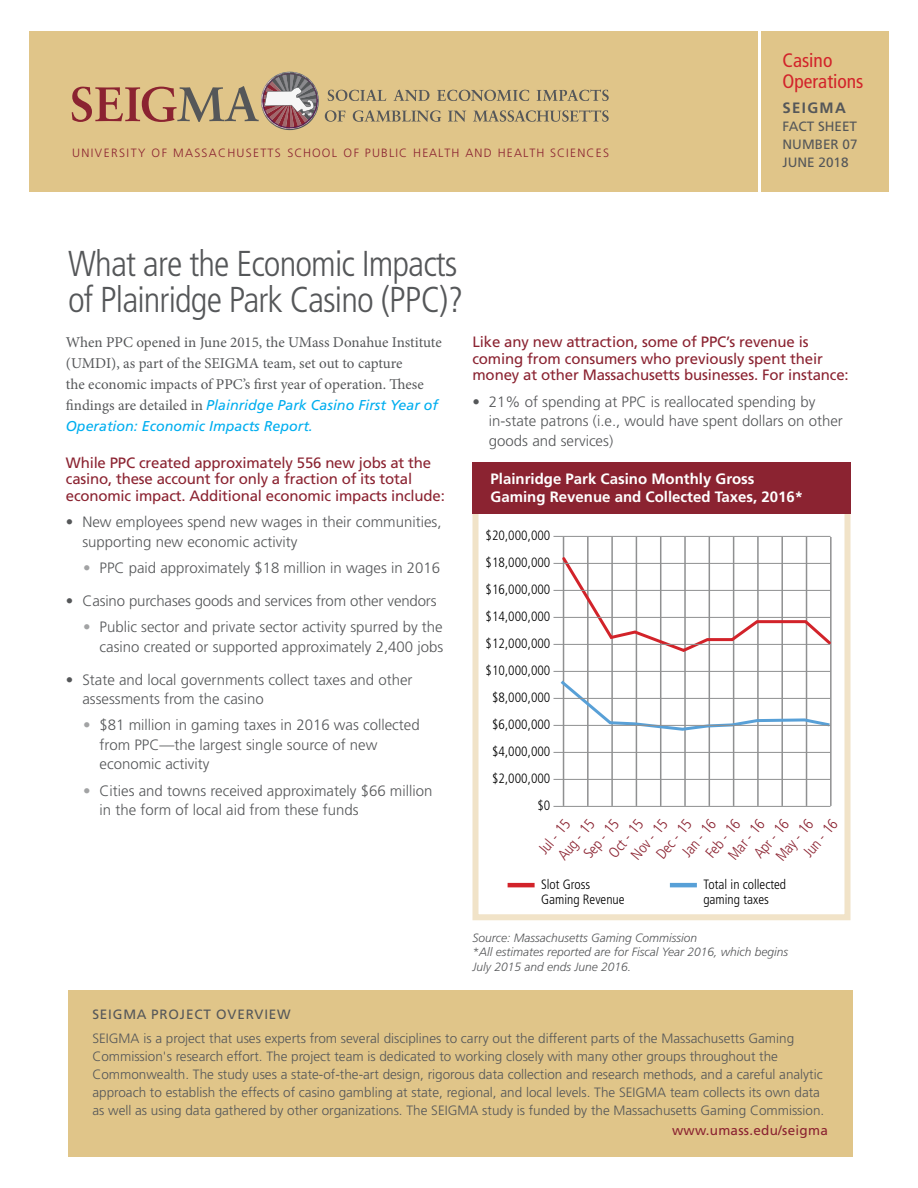
<style>
.page{position:relative;width:918px;height:1188px;background:#fff}
.page>*{position:absolute;margin:0;border:0;box-sizing:border-box;transform-origin:0 0}
.t1{font:300 condensed 36px/36px "Frutiger";letter-spacing:-.025em;color:#555759}
.t2{font:condensed 19.5px/21px "Frutiger";color:#d2232a}
.t3{font:300 15px/19.5px "Frutiger";color:#555759}
.t4{font:15px/16.5px "Frutiger";letter-spacing:-.01em;color:#8b2331}
.t5{font:15px/21px "Minion Pro";letter-spacing:-.005em;color:#555759}
.t6{font:300 condensed 15px "Frutiger";color:#8b2331}
.t7{font:700 15px/18px "Frutiger";color:#fff}
.t8{font:700 15px "Frutiger";letter-spacing:.09em;color:#555759}
.t9{font:italic 14.25px/21px "Frutiger";color:#00aeef}
.t10{font:300 13.5px/18px "Frutiger";color:#555759}
.t11{font:300 condensed 13.5px/27px "Frutiger";color:#000}
.t12{font:13.5px/18px "Frutiger";color:#555759;text-align:justify}
.t13{font:13.5px "Frutiger";letter-spacing:.06em;color:#555759}
.t14{font:13.5px "Frutiger";letter-spacing:.02em;color:#8b2331}
.t15{font:italic 300 12px/14.4px "Frutiger";color:#555759}
.t16{font:300 12px "Frutiger";letter-spacing:.105em;color:#8b2331}
.s1{font-family:"Minion Pro";font-style:normal;font-size:15px;color:#555759}
.s2{color:#a2a3a4}
</style>
<div class="page">
<div style="left:29px;top:32px;width:729px;height:160px;background:#e0c589"></div>
<div style="left:762px;top:32px;width:127px;height:160px;background:#e0c589"></div>
<svg style="left:328px;top:90px;width:58px;height:11px"></svg>
<svg style="left:394px;top:90px;width:36px;height:11px"></svg>
<svg style="left:437px;top:90px;width:92px;height:11px"></svg>
<svg style="left:537px;top:89px;width:72px;height:12px"></svg>
<svg style="left:325px;top:110px;width:20px;height:12px"></svg>
<svg style="left:353px;top:110px;width:88px;height:12px"></svg>
<svg style="left:448px;top:111px;width:18px;height:11px"></svg>
<svg style="left:473px;top:110px;width:136px;height:12px"></svg>
<svg style="left:72px;top:72px;width:247px;height:58px"></svg>
<div style="left:68px;top:990px;width:785px;height:167px;background:#e0c589"></div>
<div style="left:472px;top:493px;width:378px;height:427px;border:6px solid #f1e3c8"></div>
<div style="left:473px;top:462px;width:378px;height:52px;background:#8b2331"></div>
<hr style="left:563px;top:537px;width:1px;height:269px;background:#8f9091">
<hr style="left:587px;top:537px;width:2px;height:269px;background:#8f9091">
<hr style="left:611px;top:537px;width:2px;height:269px;background:#8f9091">
<hr style="left:636px;top:537px;width:1px;height:269px;background:#8f9091">
<hr style="left:660px;top:537px;width:1px;height:269px;background:#8f9091">
<hr style="left:684px;top:537px;width:2px;height:269px;background:#8f9091">
<hr style="left:709px;top:537px;width:1px;height:269px;background:#8f9091">
<hr style="left:733px;top:537px;width:1px;height:269px;background:#8f9091">
<hr style="left:757px;top:537px;width:2px;height:269px;background:#8f9091">
<hr style="left:781px;top:537px;width:2px;height:269px;background:#8f9091">
<hr style="left:806px;top:537px;width:1px;height:269px;background:#8f9091">
<hr style="left:830px;top:537px;width:2px;height:269px;background:#8f9091">
<svg style="left:560px;top:554px;width:272px;height:100px"></svg>
<svg style="left:557px;top:677px;width:275px;height:55px"></svg>
<hr style="left:670px;top:883px;width:27px;height:4px;background:#58a0d7">
<hr style="left:508px;top:883px;width:27px;height:4px;background:#d2232a">
<hr style="left:554px;top:536px;width:277px;height:1px;background:#8f9091">
<hr style="left:554px;top:563px;width:277px;height:1px;background:#8f9091">
<hr style="left:554px;top:590px;width:277px;height:1px;background:#8f9091">
<hr style="left:554px;top:617px;width:277px;height:1px;background:#8f9091">
<hr style="left:554px;top:644px;width:277px;height:1px;background:#8f9091">
<hr style="left:554px;top:671px;width:277px;height:1px;background:#8f9091">
<hr style="left:554px;top:698px;width:277px;height:1px;background:#8f9091">
<hr style="left:554px;top:725px;width:277px;height:1px;background:#8f9091">
<hr style="left:554px;top:752px;width:277px;height:1px;background:#8f9091">
<hr style="left:554px;top:779px;width:277px;height:1px;background:#8f9091">
<hr style="left:554px;top:806px;width:277px;height:1px;background:#8f9091">
<p class="t16" style="left:72px;top:146px;width:539px">UNIVERSITY OF MASSACHUSETTS SCHOOL OF PUBLIC HEALTH AND HEALTH SCIENCES</p>
<h1 class="t1" style="left:68px;top:246px;width:397px">What are the Economic Impacts of Plainridge Park Casino (PPC)?</h1>
<h2 class="t2" style="left:783px;top:50px;width:82px">Casino<br>Operations</h2>
<p class="t8" style="left:783px;top:99px;width:65px">SEIGMA</p>
<p class="t12" style="left:783px;top:118px;width:77px">FACT SHEET NUMBER 07<br>JUNE 2018</p>
<p class="t5" style="left:66px;top:332px;width:377px">When PPC opened in June 2015, the UMass Donahue Institute (UMDI), as part of the SEIGMA team, set out to capture<br>the economic impacts of PPC’s first year of operation. These</p>
<p class="t9" style="left:66px;top:395px;width:374px"><span class="s1">findings are detailed in</span> Plainridge Park Casino First Year of<br>Operation: Economic Impacts Report.</p>
<p class="t4" style="left:66px;top:454px;width:381px">While PPC created approximately 556 new jobs at the casino, these account for only a fraction of its total economic impact. Additional economic impacts include:</p>
<p class="t3" style="left:82px;top:512px;width:361px;text-indent:-16px">• New employees spend new wages in their communities, supporting new economic activity</p>
<p class="t3" style="left:83px;top:558px;width:359px"><span class="s2">•</span> PPC paid approximately $18 million in wages in 2016</p>
<p class="t3" style="left:66px;top:591px;width:372px">• Casino purchases goods and services from other vendors</p>
<p class="t3" style="left:83px;top:617px;width:362px;text-align:right"><span class="s2">•</span> Public sector and private sector activity spurred by the casino created or supported approximately 2,400 jobs</p>
<p class="t3" style="left:82px;top:670px;width:332px;text-indent:-16px">• State and local governments collect taxes and other assessments from the casino</p>
<p class="t3" style="left:100px;top:716px;width:322px;text-indent:-16px"><span class="s2">•</span> $81 million in gaming taxes in 2016 was collected from PPC—the largest single source of new economic activity</p>
<p class="t3" style="left:100px;top:781px;width:334px;text-indent:-16px"><span class="s2">•</span> Cities and towns received approximately $66 million in the form of local aid from these funds</p>
<p class="t4" style="left:472px;top:334px;width:378px">Like any new attraction, some of PPC’s revenue is coming from consumers who previously spent their money at other Massachusetts businesses. For instance:</p>
<p class="t3" style="left:489px;top:392px;width:355px;text-indent:-16px">• 21% of spending at PPC is reallocated spending by in-state patrons (i.e., would have spent dollars on other goods and services)</p>
<p class="t7" style="left:491px;top:470px;width:314px">Plainridge Park Casino Monthly Gross<br>Gaming Revenue and Collected Taxes, 2016*</p>
<p class="t11" style="left:486px;top:522px;width:66px;text-align:right">$20,000,000 $18,000,000 $16,000,000 $14,000,000 $12,000,000 $10,000,000 $8,000,000 $6,000,000 $4,000,000 $2,000,000 $0</p>
<p class="t6" style="left:535px;top:847px;width:42px;rotate:-50deg">Jul - 15</p>
<p class="t6" style="left:679px;top:849px;width:45px;rotate:-50deg">Jan - 16</p>
<p class="t6" style="left:750px;top:850px;width:47px;rotate:-50deg">Apr - 16</p>
<p class="t6" style="left:702px;top:850px;width:46px;rotate:-50deg">Feb - 16</p>
<p class="t6" style="left:772px;top:853px;width:51px;rotate:-50deg">May - 16</p>
<p class="t6" style="left:800px;top:850px;width:46px;rotate:-50deg">Jun - 16</p>
<p class="t6" style="left:725px;top:852px;width:49px;rotate:-50deg">Mar - 16</p>
<p class="t6" style="left:554px;top:853px;width:50px;rotate:-50deg">Aug - 15</p>
<p class="t6" style="left:580px;top:851px;width:47px;rotate:-50deg">Sep - 15</p>
<p class="t6" style="left:605px;top:850px;width:46px;rotate:-50deg">Oct - 15</p>
<p class="t6" style="left:627px;top:852px;width:49px;rotate:-50deg">Nov - 15</p>
<p class="t6" style="left:653px;top:851px;width:48px;rotate:-50deg">Dec - 15</p>
<p class="t11" style="left:541px;top:877px;width:85px;line-height:15px">Slot Gross<br>Gaming Revenue</p>
<p class="t11" style="left:703px;top:877px;width:84px;line-height:15px">Total in collected gaming taxes</p>
<p class="t15" style="left:472px;top:931px;width:317px">Source: Massachusetts Gaming Commission<br>*All estimates reported are for Fiscal Year 2016, which begins<br>July 2015 and ends June 2016.</p>
<p class="t13" style="left:92px;top:1007px;width:200px">SEIGMA PROJECT OVERVIEW</p>
<p class="t10" style="left:92px;top:1029px;width:733px">SEIGMA is a project that uses experts from several disciplines to carry out the different parts of the Massachusetts Gaming Commission's research effort. The project team is dedicated to working closely with many other groups throughout the Commonwealth. The study uses a state-of-the-art design, rigorous data collection and research methods, and a careful analytic approach to establish the effects of casino gambling at state, regional, and local levels. The SEIGMA team collects its own data as well as using data gathered by other organizations. The SEIGMA study is funded by the Massachusetts Gaming Commission.</p>
<p class="t14" style="left:672px;top:1123px;width:157px">www.umass.edu/seigma</p>
</div>
